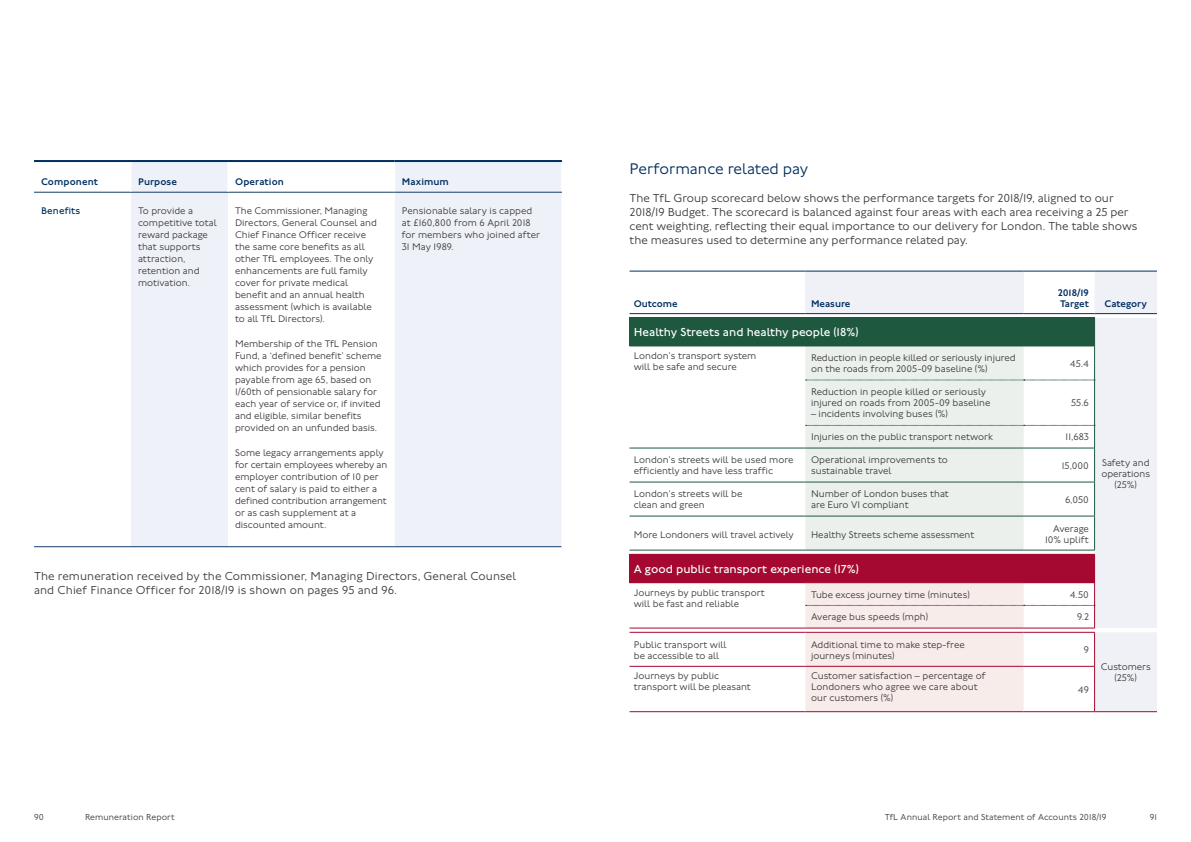
<style>
.page{position:relative;width:1191px;height:842px;background:#fff}
.page>*{position:absolute;margin:0;border:0;box-sizing:border-box;transform-origin:0 0}
.t1{font:300 16px "Johnston 100";color:#002f60}
.t2{font:300 12px/14px "Johnston 100";color:#3c3c3b}
.t3{font:12px "Johnston 100";color:#fff}
.t4{font:300 10px/12px "Johnston 100";color:#3c3c3b}
.t5{font:500 10px/11px "Johnston 100";letter-spacing:.005em;color:#002f60}
.t6{font:10px "Johnston 100";letter-spacing:.015em;color:#002f60}
.t7{font:300 9px "Johnston 100";letter-spacing:.01em;color:#3c3c3b}
</style>
<div class="page">
<svg style="left:131px;top:162px;width:430px;height:384px;fill:#eff1f8"></svg>
<hr style="left:34px;top:160px;width:97px;height:2px;background:#002f60">
<hr style="left:131px;top:160px;width:97px;height:2px;background:#002f60">
<hr style="left:228px;top:160px;width:167px;height:2px;background:#002f60">
<hr style="left:394px;top:162px;width:1px;height:30px;background:#fff">
<hr style="left:395px;top:160px;width:167px;height:2px;background:#002f60">
<hr style="left:34px;top:192px;width:97px;height:1px;background:#123c6c">
<hr style="left:131px;top:192px;width:97px;height:1px;background:#123c6c">
<hr style="left:228px;top:192px;width:167px;height:1px;background:#123c6c">
<hr style="left:395px;top:192px;width:167px;height:1px;background:#123c6c">
<hr style="left:34px;top:546px;width:97px;height:1px;background:#123c6c">
<hr style="left:131px;top:546px;width:97px;height:1px;background:#123c6c">
<hr style="left:228px;top:546px;width:167px;height:1px;background:#123c6c">
<hr style="left:395px;top:546px;width:166px;height:1px;background:#123c6c">
<hr style="left:227px;top:162px;width:1px;height:30px;background:#fff">
<div style="left:629px;top:318px;width:465px;height:28px;background:#1e583f"></div>
<div style="left:629px;top:554px;width:465px;height:29px;background:#a50931"></div>
<hr style="left:629px;top:346px;width:176px;height:1px;background:#1e583f">
<hr style="left:629px;top:448px;width:176px;height:1px;background:#1e583f">
<hr style="left:629px;top:482px;width:176px;height:1px;background:#1e583f">
<hr style="left:629px;top:516px;width:176px;height:1px;background:#1e583f">
<hr style="left:629px;top:550px;width:176px;height:1px;background:#1e583f">
<hr style="left:629px;top:628px;width:176px;height:1px;background:#a50931">
<hr style="left:629px;top:632px;width:176px;height:1px;background:#a50931">
<hr style="left:629px;top:666px;width:176px;height:1px;background:#a50931">
<hr style="left:629px;top:711px;width:176px;height:1px;background:#a50931">
<hr style="left:629px;top:271px;width:176px;height:1px;background:#002f60">
<hr style="left:629px;top:313px;width:176px;height:1px;background:#002f60">
<svg style="left:805px;top:271px;width:352px;height:441px"></svg>
<hr style="left:1094px;top:632px;width:1px;height:34px;background:#a50931">
<hr style="left:1094px;top:667px;width:1px;height:44px;background:#a50931">
<p class="t5" style="left:41px;top:176px;width:58px">Component</p>
<p class="t5" style="left:138px;top:176px;width:40px">Purpose</p>
<p class="t5" style="left:235px;top:176px;width:50px">Operation</p>
<p class="t5" style="left:402px;top:176px;width:49px">Maximum</p>
<p class="t6" style="left:41px;top:205px;width:41px">Benefits</p>
<p class="t4" style="left:138px;top:205px;width:80px">To provide a competitive total reward package that supports attraction, retention and motivation.</p>
<p class="t4" style="left:235px;top:205px;width:143px">The Commissioner, Managing<br>Directors, General Counsel and<br>Chief Finance Officer receive the same core benefits as all other TfL employees. The only enhancements are full family cover for private medical benefit and an annual health assessment (which is available to all TfL Directors).</p>
<p class="t4" style="left:235px;top:338px;width:148px">Membership of the TfL Pension<br>Fund, a ‘defined benefit’ scheme which provides for a pension payable from age 65, based on<br>1/60th of pensionable salary for each year of service or, if invited and eligible, similar benefits provided on an unfunded basis.</p>
<p class="t4" style="left:235px;top:447px;width:154px">Some legacy arrangements apply for certain employees whereby an employer contribution of 10 per cent of salary is paid to either a defined contribution arrangement or as cash supplement at a discounted amount.</p>
<p class="t4" style="left:402px;top:205px;width:140px">Pensionable salary is capped at £160,800 from 6 April 2018 for members who joined after<br>31 May 1989.</p>
<p class="t2" style="left:34px;top:569px;width:484px">The remuneration received by the Commissioner, Managing Directors, General Counsel and Chief Finance Officer for 2018/19 is shown on pages 95 and 96.</p>
<h1 class="t1" style="left:629px;top:160px;width:180px">Performance related pay</h1>
<p class="t2" style="left:629px;top:191px;width:509px">The TfL Group scorecard below shows the performance targets for 2018/19, aligned to our 2018/19 Budget. The scorecard is balanced against four areas with each area receiving a 25 per cent weighting, reflecting their equal importance to our delivery for London. The table shows the measures used to determine any performance related pay.</p>
<p class="t5" style="left:634px;top:298px;width:46px">Outcome</p>
<p class="t5" style="left:811px;top:298px;width:41px">Measure</p>
<p class="t5" style="left:1057px;top:287px;width:33px">2018/19<br>Target</p>
<p class="t5" style="left:1104px;top:298px;width:44px">Category</p>
<p class="t3" style="left:634px;top:326px;width:226px">Healthy Streets and healthy people (18%)</p>
<p class="t4" style="left:634px;top:350px;width:124px;line-height:11px">London’s transport system will be safe and secure</p>
<p class="t4" style="left:811px;top:352px;width:206px;line-height:11px">Reduction in people killed or seriously injured on the roads from 2005-09 baseline (%)</p>
<p class="t4" style="left:1070px;top:357px;width:20px">45.4</p>
<p class="t4" style="left:811px;top:387px;width:181px;line-height:11px">Reduction in people killed or seriously injured on roads from 2005-09 baseline</p>
<p class="t4" style="left:811px;top:408px;width:138px">– incidents involving buses (%)</p>
<p class="t4" style="left:1071px;top:397px;width:19px">55.6</p>
<p class="t4" style="left:811px;top:431px;width:184px">Injuries on the public transport network</p>
<p class="t4" style="left:1065px;top:431px;width:25px">11,683</p>
<p class="t4" style="left:634px;top:455px;width:161px;line-height:11px">London’s streets will be used more efficiently and have less traffic</p>
<p class="t4" style="left:811px;top:455px;width:138px;line-height:11px">Operational improvements to sustainable travel</p>
<p class="t4" style="left:1061px;top:460px;width:29px">15,000</p>
<p class="t4" style="left:634px;top:489px;width:110px;line-height:11px">London’s streets will be clean and green</p>
<p class="t4" style="left:811px;top:489px;width:139px;line-height:11px">Number of London buses that are Euro VI compliant</p>
<p class="t4" style="left:1065px;top:494px;width:25px">6,050</p>
<p class="t4" style="left:634px;top:528px;width:161px">More Londoners will travel actively</p>
<p class="t4" style="left:811px;top:528px;width:165px">Healthy Streets scheme assessment</p>
<p class="t4" style="left:1045px;top:523px;width:45px;line-height:11px;text-align:right">Average<br>10% uplift</p>
<p class="t3" style="left:634px;top:562px;width:227px">A good public transport experience (17%)</p>
<p class="t4" style="left:634px;top:587px;width:133px;line-height:11px">Journeys by public transport will be fast and reliable</p>
<p class="t4" style="left:811px;top:589px;width:160px">Tube excess journey time (minutes)</p>
<p class="t4" style="left:1069px;top:589px;width:21px">4.50</p>
<p class="t4" style="left:811px;top:611px;width:119px">Average bus speeds (mph)</p>
<p class="t4" style="left:1077px;top:611px;width:13px">9.2</p>
<p class="t4" style="left:634px;top:639px;width:94px;line-height:11px">Public transport will be accessible to all</p>
<p class="t4" style="left:811px;top:639px;width:155px;line-height:11px">Additional time to make step-free journeys (minutes)</p>
<p class="t4" style="left:1083px;top:644px;width:7px">9</p>
<p class="t4" style="left:1101px;top:457px;width:50px;line-height:11px;text-align:center">Safety and operations (25%)</p>
<p class="t4" style="left:1100px;top:661px;width:52px">Customers</p>
<p class="t4" style="left:634px;top:670px;width:87px">Journeys by public</p>
<p class="t4" style="left:1114px;top:672px;width:24px">(25%)</p>
<p class="t4" style="left:634px;top:681px;width:119px">transport will be pleasant</p>
<p class="t4" style="left:811px;top:671px;width:176px;line-height:11px">Customer satisfaction – percentage of<br>Londoners who agree we care about our customers (%)</p>
<p class="t4" style="left:1078px;top:683px;width:12px">49</p>
<p class="t7" style="left:34px;top:812px;width:11px">90</p>
<p class="t7" style="left:85px;top:812px;width:91px">Remuneration Report</p>
<p class="t7" style="left:884px;top:812px;width:223px">TfL Annual Report and Statement of Accounts 2018/19</p>
<p class="t7" style="left:1149px;top:812px;width:9px">91</p>
</div>
